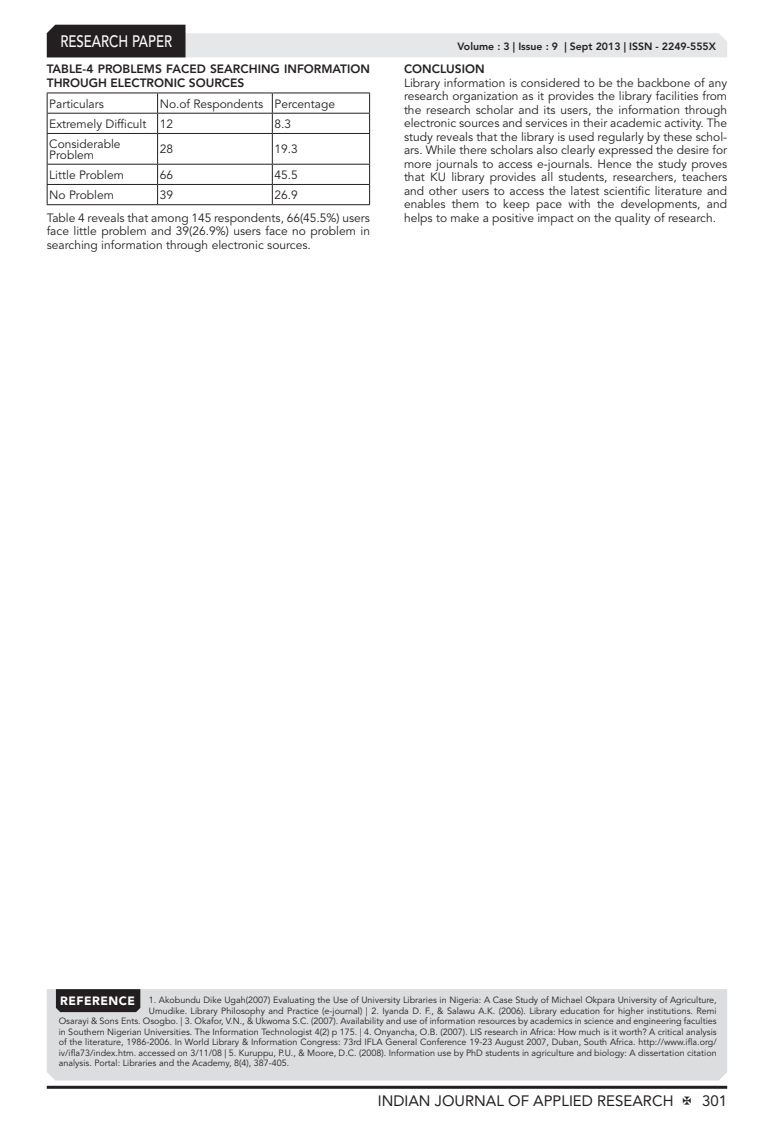
<style>
.page{position:relative;width:774px;height:1136px;background:#fff}
.page>*{position:absolute;margin:0;border:0;box-sizing:border-box;transform-origin:0 0}
.t1{font:500 16.5px "Avenir LT Std";color:#fff;scale:.8 1}
.t2{font:15px "Avenir LT Std";color:#231f20}
.Body_Text{font:12px/13.5px "Avenir LT Std";color:#231f20;text-align:justify}
.For_Table{font:12px/10.5px "Avenir LT Std";color:#231f20}
.Bold{font:800 12px/13.5px "Avenir LT Std";color:#231f20}
.t3{font:900 12px "Avenir LT Std";letter-spacing:.04em;color:#fff}
.t4{font:800 10.5px "Avenir LT Std";color:#231f20}
.Reference{font:9px "Avenir LT Std";color:#231f20}
</style>
<div class="page">
<hr style="left:47px;top:1085px;width:680px;height:3px;background:#231f20">
<svg style="left:47px;top:25px;width:680px;height:32px"></svg>
<div style="left:47px;top:989px;width:680px;height:91px;background:#dcdddf"></div>
<div style="left:56px;top:989px;width:84px;height:22px;background:#231f20"></div>
<svg style="left:48px;top:94px;width:321px;height:110px"></svg>
<hr style="left:47px;top:113px;width:111px;height:1px;background:#231f20">
<hr style="left:158px;top:113px;width:114px;height:1px;background:#231f20">
<svg style="left:157px;top:94px;width:1px;height:39px"></svg>
<hr style="left:272px;top:113px;width:98px;height:1px;background:#231f20">
<svg style="left:272px;top:94px;width:1px;height:39px"></svg>
<hr style="left:47px;top:133px;width:111px;height:1px;background:#231f20">
<hr style="left:158px;top:133px;width:114px;height:1px;background:#231f20">
<hr style="left:157px;top:134px;width:1px;height:30px;background:#231f20">
<hr style="left:272px;top:133px;width:98px;height:1px;background:#231f20">
<hr style="left:272px;top:134px;width:1px;height:30px;background:#231f20">
<hr style="left:47px;top:164px;width:111px;height:1px;background:#231f20">
<hr style="left:158px;top:164px;width:114px;height:1px;background:#231f20">
<hr style="left:272px;top:164px;width:98px;height:1px;background:#231f20">
<hr style="left:47px;top:184px;width:111px;height:1px;background:#231f20">
<hr style="left:158px;top:184px;width:114px;height:1px;background:#231f20">
<svg style="left:157px;top:164px;width:1px;height:40px"></svg>
<hr style="left:272px;top:184px;width:98px;height:1px;background:#231f20">
<svg style="left:272px;top:164px;width:1px;height:40px"></svg>
<hr style="left:47px;top:93px;width:111px;height:1px;background:#231f20">
<hr style="left:158px;top:93px;width:114px;height:1px;background:#231f20">
<hr style="left:272px;top:93px;width:98px;height:1px;background:#231f20">
<svg style="left:47px;top:93px;width:1px;height:40px"></svg>
<svg style="left:369px;top:93px;width:1px;height:40px"></svg>
<hr style="left:47px;top:134px;width:1px;height:30px;background:#231f20">
<hr style="left:369px;top:134px;width:1px;height:30px;background:#231f20">
<svg style="left:47px;top:164px;width:1px;height:40px"></svg>
<svg style="left:369px;top:164px;width:1px;height:40px"></svg>
<hr style="left:47px;top:204px;width:111px;height:1px;background:#231f20">
<hr style="left:158px;top:204px;width:114px;height:1px;background:#231f20">
<hr style="left:272px;top:204px;width:98px;height:1px;background:#231f20">
<h1 class="t1" style="left:60px;top:32px;width:141px">RESEARCH PAPER</h1>
<p class="Bold" style="left:47px;top:62px;width:325px">TABLE-4 PROBLEMS FACED SEARCHING INFORMATION<br>THROUGH ELECTRONIC SOURCES</p>
<p class="For_Table" style="left:49px;top:99px;width:56px">Particulars</p>
<p class="For_Table" style="left:160px;top:99px;width:105px">No.of Respondents</p>
<p class="For_Table" style="left:274px;top:99px;width:62px">Percentage</p>
<p class="For_Table" style="left:49px;top:119px;width:99px">Extremely Difficult</p>
<p class="For_Table" style="left:160px;top:119px;width:15px">12</p>
<p class="For_Table" style="left:274px;top:119px;width:18px">8.3</p>
<p class="For_Table" style="left:49px;top:139px;width:73px">Considerable<br>Problem</p>
<p class="For_Table" style="left:160px;top:144px;width:15px">28</p>
<p class="For_Table" style="left:274px;top:144px;width:25px">19.3</p>
<p class="For_Table" style="left:49px;top:170px;width:76px">Little Problem</p>
<p class="For_Table" style="left:160px;top:170px;width:15px">66</p>
<p class="For_Table" style="left:274px;top:170px;width:25px">45.5</p>
<p class="For_Table" style="left:49px;top:190px;width:66px">No Problem</p>
<p class="For_Table" style="left:160px;top:190px;width:15px">39</p>
<p class="For_Table" style="left:274px;top:190px;width:25px">26.9</p>
<p class="Body_Text" style="left:47px;top:211px;width:325px">Table 4 reveals that among 145 respondents, 66(45.5%) users face little problem and 39(26.9%) users face no problem in searching information through electronic sources.</p>
<p class="t4" style="left:457px;top:41px;width:260px">Volume : 3 | Issue : 9 | Sept 2013 | ISSN - 2249-555X</p>
<p class="Bold" style="left:404px;top:62px;width:82px">CONCLUSION</p>
<p class="Body_Text" style="left:404px;top:76px;width:325px">Library information is considered to be the backbone of any research organization as it provides the library facilities from the research scholar and its users, the information through electronic sources and services in their academic activity. The study reveals that the library is used regularly by these schol&shy;ars. While there scholars also clearly expressed the desire for more journals to access e-journals. Hence the study proves that KU library provides all students, researchers, teachers and other users to access the latest scientific literature and enables them to keep pace with the developments, and helps to make a positive impact on the quality of research.</p>
<p class="t3" style="left:60px;top:993px;width:76px">REFERENCE</p>
<p class="Reference" style="left:149px;top:994px;width:569px">1. Akobundu Dike Ugah(2007) Evaluating the Use of University Libraries in Nigeria: A Case Study of Michael Okpara University of Agriculture,</p>
<p class="Reference" style="left:149px;top:1005px;width:569px">Umudike. Library Philosophy and Practice (e-journal) | 2. Iyanda D. F., &amp; Salawu A.K. (2006). Library education for higher institutions. Remi</p>
<p class="Reference" style="left:59px;top:1015px;width:659px">Osarayi &amp; Sons Ents. Osogbo. | 3. Okafor, V.N., &amp; Ukwoma S.C. (2007). Availability and use of information resources by academics in science and engineering faculties</p>
<p class="Reference" style="left:59px;top:1026px;width:659px">in Southern Nigerian Universities. The Information Technologist 4(2) p 175. | 4. Onyancha, O.B. (2007). LIS research in Africa: How much is it worth? A critical analysis</p>
<p class="Reference" style="left:59px;top:1036px;width:659px">of the literature, 1986-2006. In World Library &amp; Information Congress: 73rd IFLA General Conference 19-23 August 2007, Duban, South Africa. http://www.ifla.org/</p>
<p class="Reference" style="left:59px;top:1047px;width:659px">iv/ifla73/index.htm. accessed on 3/11/08 | 5. Kuruppu, P.U., &amp; Moore, D.C. (2008). Information use by PhD students in agriculture and biology: A dissertation citation</p>
<p class="Reference" style="left:59px;top:1057px;width:232px">analysis. Portal: Libraries and the Academy, 8(4), 387-405.</p>
<p class="t2" style="left:378px;top:1091px;width:297px">INDIAN JOURNAL OF APPLIED RESEARCH</p>
<p class="t2" style="left:702px;top:1091px;width:27px">301</p>
</div>
